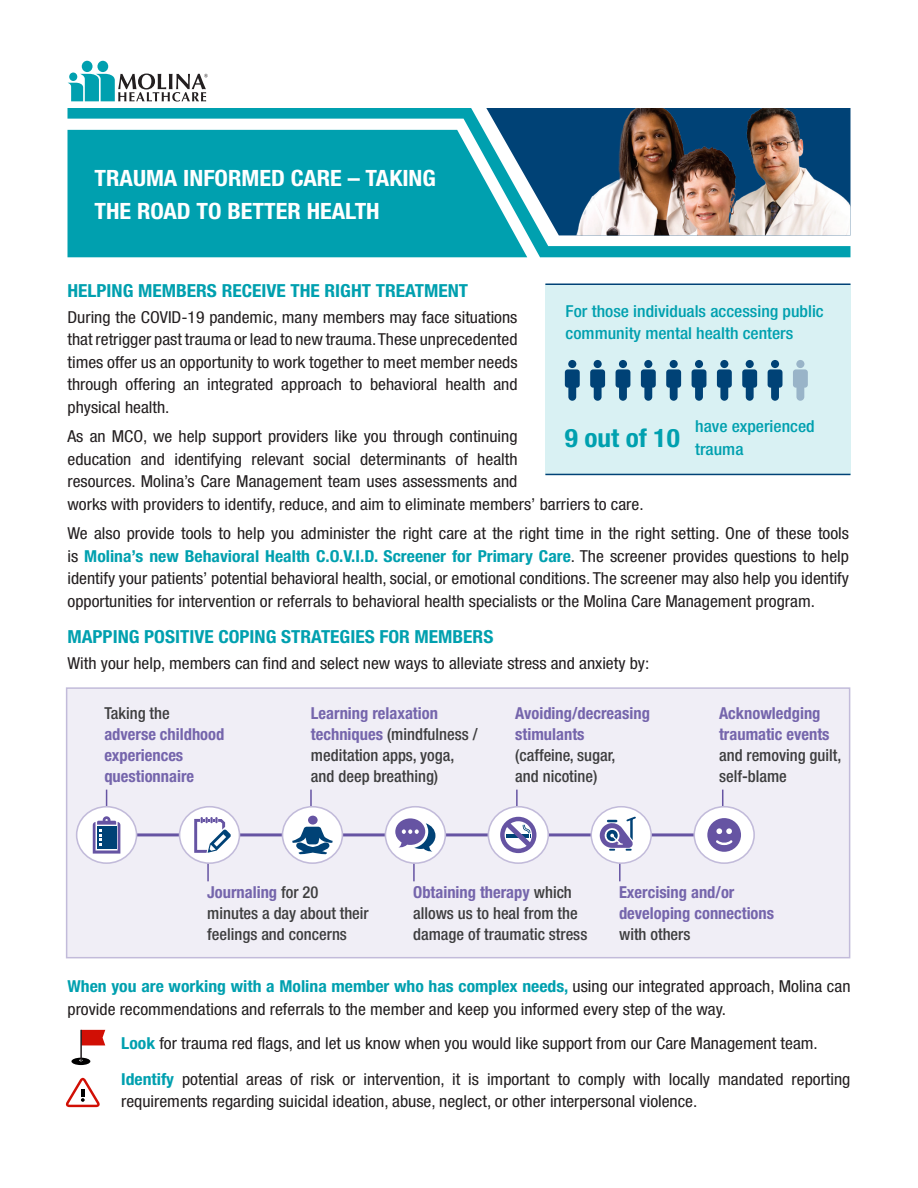
<style>
.page{position:relative;width:918px;height:1188px;background:#fff}
.page>*{position:absolute;margin:0;border:0;box-sizing:border-box;transform-origin:0 0}
.t1{font:700 condensed 25.5px "Helvetica Neue";color:#00a0af;scale:1.07 1}
.t2{font:700 condensed 22.5px/33px "Helvetica Neue";color:#fff;scale:1.08 1}
.t3{font:700 condensed 18px "Helvetica Neue";color:#00a0af;scale:1.08 1}
.t4{font:condensed 16.5px/22.5px "Helvetica Neue";color:#231f20;scale:1.07 1}
.t5{font:700 condensed 16.5px/21px "Helvetica Neue";color:#7565ac}
.t6{font:500 condensed 16.5px/21px "Helvetica Neue";color:#3e3e3f}
.t7{font:500 condensed 16.5px/22.5px "Helvetica Neue";color:#00a0af;scale:1.07 1}
.s1{font-weight:700;color:#00a0af}
.s2{font-weight:500;color:#3e3e3f}
.s3{font-weight:700;color:#7565ac}
</style>
<div class="page">
<div style="left:97px;top:61px;width:11px;height:11px;background:#00a0af;border-radius:50%"></div>
<div style="left:82px;top:61px;width:11px;height:11px;background:#00a0af;border-radius:50%"></div>
<svg style="left:68px;top:74px;width:140px;height:28px"></svg>
<div style="left:69px;top:73px;width:8px;height:8px;background:#00a0af;border-radius:50%"></div>
<svg style="left:68px;top:108px;width:782px;height:149px"></svg>
<div style="left:545px;top:284px;width:305px;height:191px;background:#d9f1f3"></div>
<img style="left:502px;top:108px;width:348px;height:127px">
<div style="left:68px;top:130px;width:459px;height:127px;background:#00a0af"></div>
<svg style="left:565px;top:369px;width:15px;height:32px"></svg>
<div style="left:568px;top:360px;width:8px;height:8px;background:#004276;border-radius:50%"></div>
<svg style="left:590px;top:369px;width:15px;height:32px"></svg>
<div style="left:594px;top:360px;width:8px;height:8px;background:#004276;border-radius:50%"></div>
<svg style="left:616px;top:369px;width:14px;height:32px"></svg>
<div style="left:619px;top:360px;width:8px;height:8px;background:#004276;border-radius:50%"></div>
<svg style="left:641px;top:369px;width:15px;height:32px"></svg>
<div style="left:644px;top:360px;width:8px;height:8px;background:#004276;border-radius:50%"></div>
<svg style="left:666px;top:369px;width:15px;height:32px"></svg>
<div style="left:670px;top:360px;width:8px;height:8px;background:#004276;border-radius:50%"></div>
<svg style="left:692px;top:369px;width:14px;height:32px"></svg>
<div style="left:695px;top:360px;width:8px;height:8px;background:#004276;border-radius:50%"></div>
<svg style="left:717px;top:369px;width:15px;height:32px"></svg>
<div style="left:720px;top:360px;width:8px;height:8px;background:#004276;border-radius:50%"></div>
<svg style="left:742px;top:369px;width:15px;height:32px"></svg>
<div style="left:746px;top:360px;width:8px;height:8px;background:#004276;border-radius:50%"></div>
<svg style="left:768px;top:369px;width:14px;height:32px"></svg>
<div style="left:771px;top:360px;width:8px;height:8px;background:#004276;border-radius:50%"></div>
<svg style="left:793px;top:369px;width:15px;height:32px"></svg>
<div style="left:796px;top:360px;width:8px;height:8px;background:#99b4c8;border-radius:50%"></div>
<div style="left:66px;top:687px;width:784px;height:271px;background:#f0eef6;border:2px solid #c2bbda"></div>
<hr style="left:122px;top:833px;width:592px;height:3px;background:#6654a3">
<svg style="left:310px;top:790px;width:2px;height:16px"></svg>
<svg style="left:106px;top:790px;width:1px;height:16px"></svg>
<svg style="left:516px;top:790px;width:2px;height:16px"></svg>
<svg style="left:722px;top:790px;width:1px;height:16px"></svg>
<svg style="left:207px;top:864px;width:2px;height:17px"></svg>
<svg style="left:413px;top:864px;width:2px;height:17px"></svg>
<svg style="left:619px;top:864px;width:2px;height:17px"></svg>
<div style="left:77px;top:807px;width:60px;height:56px;background:#fff;border-radius:50%"></div>
<div style="left:76px;top:806px;width:61px;height:58px;border:2px solid #c2bbda;border-radius:50%"></div>
<svg style="left:93px;top:816px;width:27px;height:38px"></svg>
<div style="left:282px;top:807px;width:60px;height:56px;background:#fff;border-radius:50%"></div>
<div style="left:282px;top:806px;width:61px;height:58px;border:2px solid #c2bbda;border-radius:50%"></div>
<div style="left:308px;top:816px;width:10px;height:9px;background:#6654a3;border-radius:50%"></div>
<svg style="left:292px;top:827px;width:41px;height:27px"></svg>
<div style="left:180px;top:807px;width:59px;height:56px;background:#fff;border-radius:50%"></div>
<div style="left:179px;top:806px;width:61px;height:58px;border:2px solid #c2bbda;border-radius:50%"></div>
<svg style="left:194px;top:817px;width:37px;height:36px"></svg>
<div style="left:385px;top:807px;width:60px;height:56px;background:#fff;border-radius:50%"></div>
<div style="left:385px;top:806px;width:61px;height:58px;border:2px solid #c2bbda;border-radius:50%"></div>
<svg style="left:395px;top:818px;width:40px;height:34px"></svg>
<div style="left:694px;top:807px;width:60px;height:56px;background:#fff;border-radius:50%"></div>
<div style="left:693px;top:806px;width:62px;height:58px;border:2px solid #c2bbda;border-radius:50%"></div>
<svg style="left:707px;top:818px;width:34px;height:34px"></svg>
<div style="left:591px;top:807px;width:60px;height:56px;background:#fff;border-radius:50%"></div>
<div style="left:591px;top:806px;width:61px;height:58px;border:2px solid #c2bbda;border-radius:50%"></div>
<svg style="left:599px;top:817px;width:37px;height:34px"></svg>
<div style="left:488px;top:807px;width:60px;height:56px;background:#fff;border-radius:50%"></div>
<div style="left:488px;top:806px;width:61px;height:58px;border:2px solid #c2bbda;border-radius:50%"></div>
<svg style="left:500px;top:817px;width:36px;height:36px"></svg>
<hr style="left:545px;top:284px;width:305px;height:1px;background:#004276">
<hr style="left:545px;top:474px;width:305px;height:1px;background:#004276">
<svg style="left:71px;top:1058px;width:19px;height:7px"></svg>
<svg style="left:82px;top:1030px;width:23px;height:15px"></svg>
<hr style="left:80px;top:1030px;width:2px;height:31px;background:#241f21">
<svg style="left:65px;top:1078px;width:35px;height:29px"></svg>
<h1 class="t2" style="left:94px;top:161px;width:318px">TRAUMA INFORMED CARE – TAKING<br>THE ROAD TO BETTER HEALTH</h1>
<h2 class="t3" style="left:68px;top:280px;width:373px">HELPING MEMBERS RECEIVE THE RIGHT TREATMENT</h2>
<p class="t4" style="left:68px;top:306px;width:422px;text-align:justify">During the COVID-19 pandemic, many members may face situations that retrigger past trauma or lead to new trauma. These unprecedented times offer us an opportunity to work together to meet member needs through offering an integrated approach to behavioral health and physical health.</p>
<p class="t4" style="left:68px;top:425px;width:540px">As an MCO, we help support providers like you through continuing<br>education and identifying relevant social determinants of health<br>resources. Molina’s Care Management team uses assessments and<br>works with providers to identify, reduce, and aim to eliminate members’ barriers to care.</p>
<p class="t4" style="left:68px;top:522px;width:732px;text-align:justify">We also provide tools to help you administer the right care at the right time in the right setting. One of these tools is <span class="s1">Molina’s new Behavioral Health C.O.V.I.D. Screener for Primary Care</span>. The screener provides questions to help identify your patients’ potential behavioral health, social, or emotional conditions. The screener may also help you identify opportunities for intervention or referrals to behavioral health specialists or the Molina Care Management program.</p>
<h2 class="t3" style="left:68px;top:626px;width:396px">MAPPING POSITIVE COPING STRATEGIES FOR MEMBERS</h2>
<p class="t4" style="left:68px;top:652px;width:545px">With your help, members can find and select new ways to alleviate stress and anxiety by:</p>
<p class="t7" style="left:566px;top:300px;width:243px">For those individuals accessing public community mental health centers</p>
<p class="t7" style="left:695px;top:415px;width:113px">have experienced trauma</p>
<p class="t1" style="left:565px;top:423px;width:109px">9 out of 10</p>
<p class="t5" style="left:104px;top:702px;width:121px"><span class="s2">Taking the </span>adverse childhood experiences questionnaire</p>
<p class="t6" style="left:311px;top:702px;width:168px"><span class="s3">Learning relaxation techniques</span> (mindfulness / meditation apps, yoga, and deep breathing)</p>
<p class="t5" style="left:515px;top:702px;width:136px">Avoiding/decreasing stimulants<br><span class="s2">(caffeine, sugar,<br>and nicotine)</span></p>
<p class="t5" style="left:719px;top:702px;width:124px">Acknowledging traumatic events <span class="s2">and removing guilt, self-blame</span></p>
<p class="t6" style="left:207px;top:881px;width:163px"><span class="s3">Journaling</span> for 20 minutes a day about their feelings and concerns</p>
<p class="t5" style="left:619px;top:881px;width:157px">Exercising and/or developing connections <span class="s2">with others</span></p>
<p class="t6" style="left:413px;top:881px;width:176px"><span class="s3">Obtaining therapy</span> which allows us to heal from the damage of traumatic stress</p>
<p class="t4" style="left:68px;top:975px;width:733px"><span class="s1">When you are working with a Molina member who has complex needs,</span> using our integrated approach, Molina can provide recommendations and referrals to the member and keep you informed every step of the way.</p>
<p class="t4" style="left:121px;top:1032px;width:653px"><span class="s1">Look</span> for trauma red flags, and let us know when you would like support from our Care Management team.</p>
<p class="t4" style="left:121px;top:1067px;width:683px"><span class="s1">Identify</span> potential areas of risk or intervention, it is important to comply with locally mandated reporting requirements regarding suicidal ideation, abuse, neglect, or other interpersonal violence.</p>
</div>
